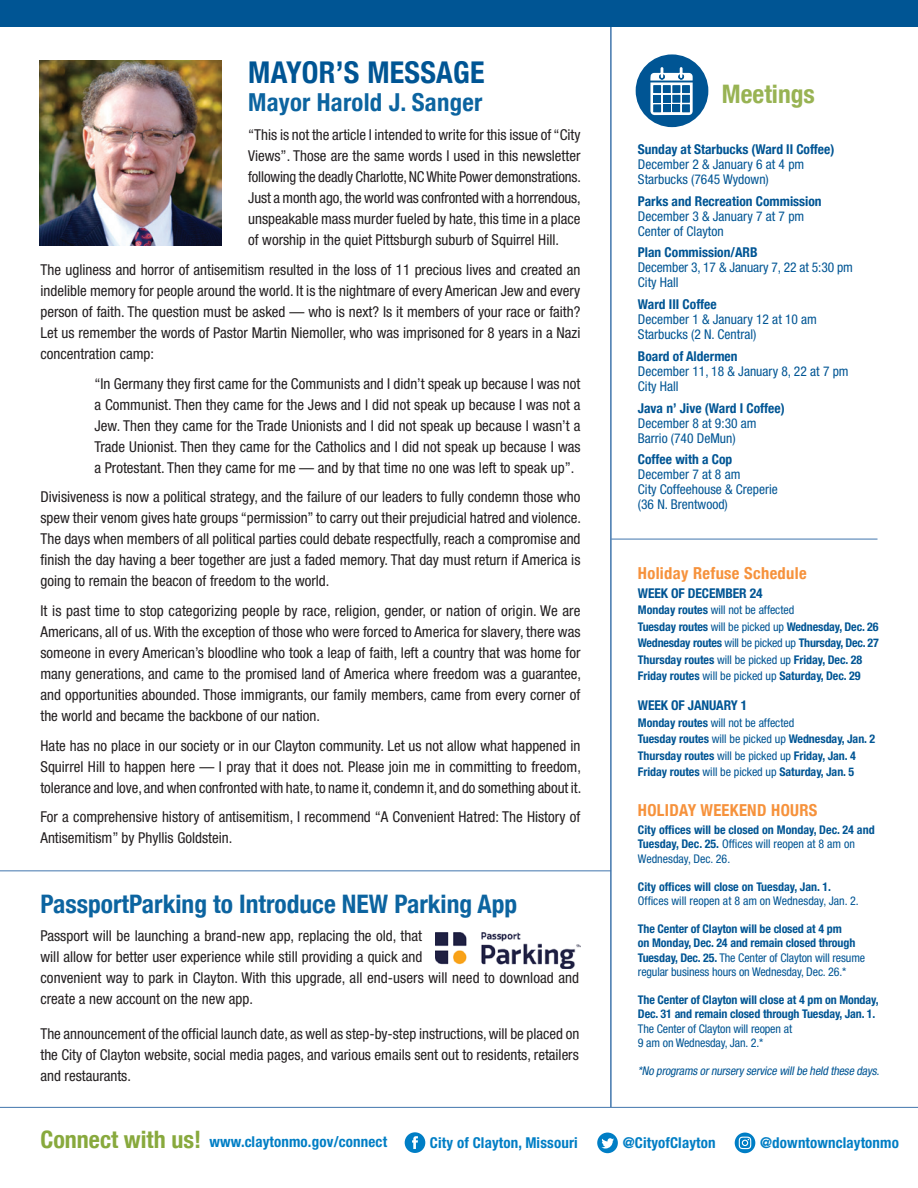
<style>
.page{position:relative;width:918px;height:1188px;background:#fff}
.page>*{position:absolute;margin:0;border:0;box-sizing:border-box;transform-origin:0 0}
.t1{font:700 condensed 30px "Helvetica Neue";letter-spacing:.01em;color:#005594}
.Headline{font:700 condensed 25.5px "Helvetica Neue";color:#0c64a0}
.Headline_Green{font:700 condensed 25.5px "Helvetica Neue";color:#98b353}
.Headline-2{font:700 condensed 24.75px "Helvetica Neue";letter-spacing:.01em;color:#0c64a0}
.t2{font:700 condensed 24px "Helvetica Neue";color:#88a93d}
.Event_Date{font:700 condensed 16.5px "Helvetica Neue";letter-spacing:.02em;color:#f6923c}
.AMW_Main_Body{font:condensed 15px/21px "Helvetica Neue LT Std";color:#231f20;text-align:justify}
.Event_Title{font:700 condensed 15px "Helvetica Neue LT Std";letter-spacing:.01em;color:#007ec5}
.Event_Body_Text{font:condensed 13.5px/15px "Helvetica Neue LT Std";color:#005594}
.Event_Header{font:700 condensed 13.5px "Helvetica Neue";color:#005594}
.Event_Body_Text-2{font:700 condensed 13.5px "Helvetica Neue LT Std";letter-spacing:-.005em;color:#005594}
.Event_Body_Text-3{font:700 condensed 12px/14.4px "Helvetica Neue LT Std";letter-spacing:-.01em;color:#005594}
.Event_Body_Text-4{font:condensed 12px/14.4px "Helvetica Neue LT Std";letter-spacing:-.005em;color:#005594}
.Event_Body_Text-5{font:italic condensed 12px "Helvetica Neue LT Std";color:#005594}
.s1{font-weight:700}
.s2{font-weight:400}
</style>
<div class="page">
<hr style="left:0;top:1107px;width:918px;height:1px;background:#4176ad">
<img style="left:40px;top:60px;width:181px;height:185px">
<div style="left:636px;top:54px;width:72px;height:73px;background:#005594;border-radius:50%"></div>
<svg style="left:650px;top:67px;width:43px;height:48px"></svg>
<hr style="left:611px;top:539px;width:267px;height:1px;background:#4176ad">
<hr style="left:0;top:870px;width:611px;height:1px;background:#4176ad">
<hr style="left:610px;top:18px;width:2px;height:1089px;background:#4176ad">
<div style="left:0;top:0;width:918px;height:27px;background:#005594"></div>
<svg style="left:405px;top:1132px;width:20px;height:21px"></svg>
<svg style="left:597px;top:1133px;width:21px;height:20px"></svg>
<svg style="left:735px;top:1133px;width:20px;height:20px"></svg>
<svg style="left:739px;top:1137px;width:12px;height:12px"></svg>
<img style="left:436px;top:932px;width:144px;height:36px">
<p class="t1" style="left:248px;top:54px;width:238px">MAYOR’S MESSAGE</p>
<p class="Headline-2" style="left:248px;top:87px;width:236px">Mayor Harold J. Sanger</p>
<p class="Headline_Green" style="left:722px;top:78px;width:94px">Meetings</p>
<p class="Event_Header" style="left:638px;top:141px;width:198px">Sunday at Starbucks (Ward II Coffee)</p>
<p class="Event_Body_Text" style="left:638px;top:157px;width:168px">December 2 &amp; January 6 at 4 pm</p>
<p class="Event_Body_Text" style="left:638px;top:172px;width:132px">Starbucks (7645 Wydown)</p>
<p class="Event_Header" style="left:638px;top:193px;width:185px">Parks and Recreation Commission</p>
<p class="Event_Body_Text" style="left:638px;top:208px;width:168px">December 3 &amp; January 7 at 7 pm</p>
<p class="Event_Body_Text" style="left:638px;top:223px;width:87px">Center of Clayton</p>
<p class="Event_Header" style="left:638px;top:244px;width:121px">Plan Commission/ARB</p>
<p class="Event_Body_Text" style="left:638px;top:260px;width:217px">December 3, 17 &amp; January 7, 22 at 5:30 pm</p>
<p class="Event_Body_Text" style="left:638px;top:275px;width:42px">City Hall</p>
<p class="Event_Header" style="left:638px;top:296px;width:80px">Ward III Coffee</p>
<p class="Event_Body_Text" style="left:638px;top:312px;width:181px">December 1 &amp; January 12 at 10 am</p>
<p class="Event_Body_Text" style="left:638px;top:327px;width:120px">Starbucks (2 N. Central)</p>
<p class="Event_Header" style="left:638px;top:348px;width:101px">Board of Aldermen</p>
<p class="Event_Body_Text" style="left:638px;top:364px;width:212px">December 11, 18 &amp; January 8, 22 at 7 pm</p>
<p class="Event_Body_Text" style="left:638px;top:379px;width:42px">City Hall</p>
<p class="Event_Header" style="left:638px;top:400px;width:148px">Java n’ Jive (Ward I Coffee)</p>
<p class="Event_Body_Text" style="left:638px;top:415px;width:120px">December 8 at 9:30 am</p>
<p class="Event_Body_Text" style="left:638px;top:430px;width:99px">Barrio (740 DeMun)</p>
<p class="Event_Header" style="left:638px;top:451px;width:96px">Coffee with a Cop</p>
<p class="Event_Body_Text" style="left:638px;top:467px;width:104px">December 7 at 8 am</p>
<p class="Event_Body_Text" style="left:638px;top:482px;width:141px">City Coffeehouse &amp; Creperie (36 N. Brentwood)</p>
<p class="AMW_Main_Body" style="left:248px;top:124px;width:334px">“This is not the article I intended to write for this issue of “City Views”. Those are the same words I used in this newsletter following the deadly Charlotte, NC White Power demonstrations.<br>Just a month ago, the world was confronted with a horrendous, unspeakable mass murder fueled by hate, this time in a place of worship in the quiet Pittsburgh suburb of Squirrel Hill.</p>
<p class="AMW_Main_Body" style="left:40px;top:259px;width:542px">The ugliness and horror of antisemitism resulted in the loss of 11 precious lives and created an indelible memory for people around the world. It is the nightmare of every American Jew and every person of faith. The question must be asked — who is next? Is it members of your race or faith?<br>Let us remember the words of Pastor Martin Niemoller, who was imprisoned for 8 years in a Nazi concentration camp:</p>
<p class="AMW_Main_Body" style="left:94px;top:373px;width:488px">“In Germany they first came for the Communists and I didn’t speak up because I was not a Communist. Then they came for the Jews and I did not speak up because I was not a Jew. Then they came for the Trade Unionists and I did not speak up because I wasn’t a Trade Unionist. Then they came for the Catholics and I did not speak up because I was a Protestant. Then they came for me — and by that time no one was left to speak up”.</p>
<p class="AMW_Main_Body" style="left:40px;top:486px;width:542px">Divisiveness is now a political strategy, and the failure of our leaders to fully condemn those who spew their venom gives hate groups “permission” to carry out their prejudicial hatred and violence.<br>The days when members of all political parties could debate respectfully, reach a compromise and finish the day having a beer together are just a faded memory. That day must return if America is going to remain the beacon of freedom to the world.</p>
<p class="AMW_Main_Body" style="left:40px;top:600px;width:542px">It is past time to stop categorizing people by race, religion, gender, or nation of origin. We are Americans, all of us. With the exception of those who were forced to America for slavery, there was someone in every American’s bloodline who took a leap of faith, left a country that was home for many generations, and came to the promised land of America where freedom was a guarantee, and opportunities abounded. Those immigrants, our family members, came from every corner of the world and became the backbone of our nation.</p>
<p class="AMW_Main_Body" style="left:40px;top:735px;width:542px">Hate has no place in our society or in our Clayton community. Let us not allow what happened in Squirrel Hill to happen here — I pray that it does not. Please join me in committing to freedom, tolerance and love, and when confronted with hate, to name it, condemn it, and do something about it.</p>
<p class="AMW_Main_Body" style="left:40px;top:806px;width:542px">For a comprehensive history of antisemitism, I recommend “A Convenient Hatred: The History of<br>Antisemitism” by Phyllis Goldstein.</p>
<p class="Event_Date" style="left:638px;top:563px;width:170px">Holiday Refuse Schedule</p>
<p class="Event_Body_Text-2" style="left:638px;top:585px;width:126px">WEEK OF DECEMBER 24</p>
<p class="Event_Body_Text-4" style="left:638px;top:603px;width:158px"><span class="s1">Monday routes</span> will not be affected</p>
<p class="Event_Body_Text-3" style="left:638px;top:619px;width:242px">Tuesday routes <span class="s2">will be picked up</span> Wednesday, Dec. 26</p>
<p class="Event_Body_Text-3" style="left:638px;top:636px;width:242px">Wednesday routes <span class="s2">will be picked up</span> Thursday, Dec. 27</p>
<p class="Event_Body_Text-3" style="left:638px;top:652px;width:226px">Thursday routes <span class="s2">will be picked up</span> Friday, Dec. 28</p>
<p class="Event_Body_Text-3" style="left:638px;top:669px;width:224px">Friday routes <span class="s2">will be picked up</span> Saturday, Dec. 29</p>
<p class="Event_Body_Text-2" style="left:638px;top:697px;width:111px">WEEK OF JANUARY 1</p>
<p class="Event_Body_Text-4" style="left:638px;top:715px;width:158px"><span class="s1">Monday routes</span> will not be affected</p>
<p class="Event_Body_Text-3" style="left:638px;top:732px;width:239px">Tuesday routes <span class="s2">will be picked up</span> Wednesday, Jan. 2</p>
<p class="Event_Body_Text-3" style="left:638px;top:748px;width:219px">Thursday routes <span class="s2">will be picked up</span> Friday, Jan. 4</p>
<p class="Event_Body_Text-3" style="left:638px;top:765px;width:218px">Friday routes <span class="s2">will be picked up</span> Saturday, Jan. 5</p>
<p class="Event_Date" style="left:638px;top:800px;width:181px">HOLIDAY WEEKEND HOURS</p>
<p class="Event_Body_Text-3" style="left:638px;top:822px;width:238px">City offices will be closed on Monday, Dec. 24 and<br>Tuesday, Dec. 25. <span class="s2">Offices will reopen at 8 am on<br>Wednesday, Dec. 26.</span></p>
<p class="Event_Body_Text-4" style="left:638px;top:879px;width:222px"><span class="s1">City offices will close on Tuesday, Jan. 1.<br></span>Offices will reopen at 8 am on Wednesday, Jan. 2.</p>
<p class="Event_Body_Text-3" style="left:638px;top:921px;width:229px">The Center of Clayton will be closed at 4 pm<br>on Monday, Dec. 24 and remain closed through Tuesday, Dec. 25. <span class="s2">The Center of Clayton will resume regular business hours on Wednesday, Dec. 26.*</span></p>
<p class="Event_Body_Text-3" style="left:638px;top:992px;width:242px">The Center of Clayton will close at 4 pm on Monday, Dec. 31 and remain closed through Tuesday, Jan. 1.<br><span class="s2">The Center of Clayton will reopen at<br>9 am on Wednesday, Jan. 2.*</span></p>
<p class="Event_Body_Text-5" style="left:638px;top:1064px;width:245px">*No programsornurseryservice willbe held these days.</p>
<p class="Headline" style="left:40px;top:889px;width:478px">PassportParking to Introduce NEW Parking App</p>
<p class="AMW_Main_Body" style="left:40px;top:925px;width:540px;text-align:left">Passport will be launching a brand-new app, replacing the old, that<br>will allow for better user experience while still providing a quick and<br>convenient way to park in Clayton. With this upgrade, all end-users will need to download and create a new account on the new app.</p>
<p class="AMW_Main_Body" style="left:40px;top:1023px;width:540px">The announcement of the official launch date, as well as step-by-step instructions, will be placed on the City of Clayton website, social media pages, and various emails sent out to residents, retailers and restaurants.</p>
<p class="t2" style="left:40px;top:1125px;width:162px">Connect with us!</p>
<p class="Event_Title" style="left:209px;top:1133px;width:179px">www.claytonmo.gov/connect</p>
<p class="Event_Title" style="left:430px;top:1134px;width:149px">City of Clayton, Missouri</p>
<p class="Event_Title" style="left:623px;top:1134px;width:95px">@CityofClayton</p>
<p class="Event_Title" style="left:760px;top:1134px;width:140px">@downtownclaytonmo</p>
</div>
